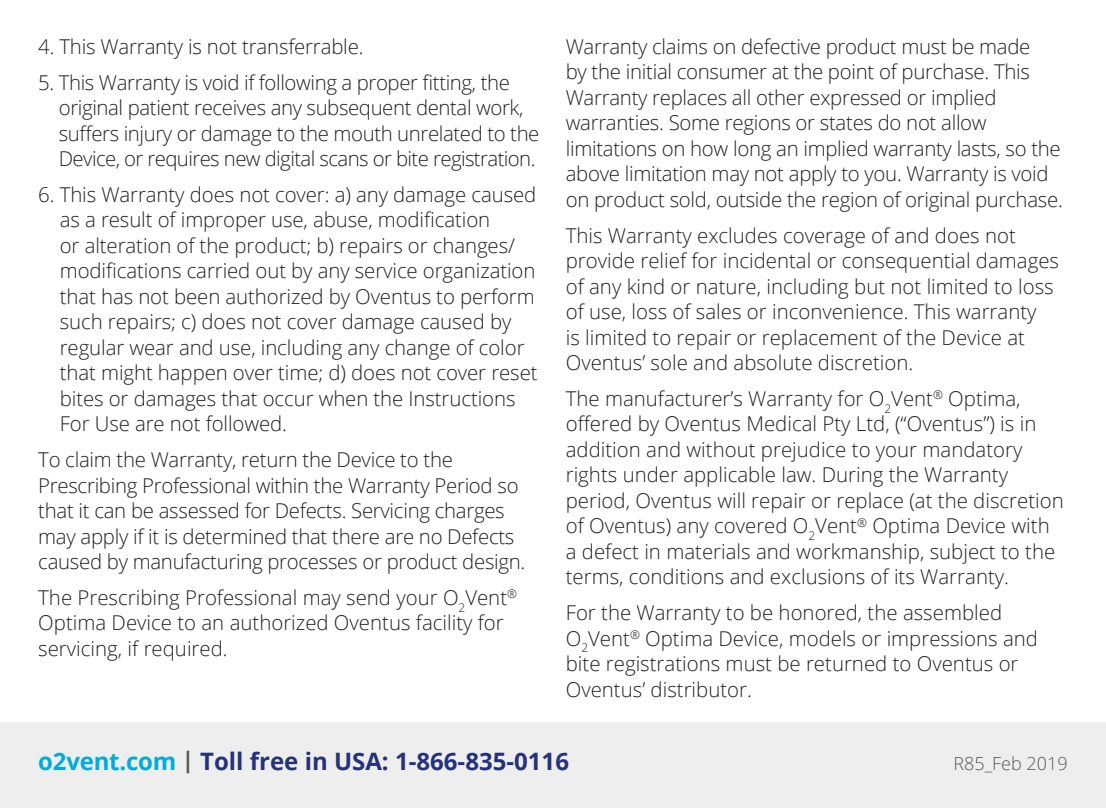
<style>
.page{position:relative;width:1106px;height:808px;background:#fff}
.page>*{position:absolute;margin:0;border:0;box-sizing:border-box;transform-origin:0 0}
.t1{font:700 24px "Open Sans";color:#253279}
.t2{font:300 20.4px/25.5px "Open Sans";letter-spacing:-.005em;color:#231f20}
.t3{font:300 18px "Open Sans";color:#57585a}
.s1{color:#00add8}
.s2{font-size:22.5px;color:#57585a}
</style>
<div class="page">
<div style="left:0;top:723px;width:1106px;height:85px;background:#eeeeef"></div>
<p class="t2" style="left:38px;top:33px;width:327px">4. This Warranty is not transferrable.</p>
<p class="t2" style="left:59px;top:69px;width:482px;text-indent:-21px">5. This Warranty is void if following a proper fitting, the original patient receives any subsequent dental work, suffers injury or damage to the mouth unrelated to the Device, or requires new digital scans or bite registration.</p>
<p class="t2" style="left:60px;top:181px;width:479px;text-indent:-21px">6. This Warranty does not cover: a) any damage caused as a result of improper use, abuse, modification<br>or alteration of the product; b) repairs or changes/ modifications carried out by any service organization that has not been authorized by Oventus to perform such repairs; c) does not cover damage caused by regular wear and use, including any change of color that might happen over time; d) does not cover reset bites or damages that occur when the Instructions For Use are not followed.</p>
<p class="t2" style="left:38px;top:446px;width:489px">To claim the Warranty, return the Device to the Prescribing Professional within the Warranty Period so that it can be assessed for Defects. Servicing charges may apply if it is determined that there are no Defects caused by manufacturing processes or product design.</p>
<p class="t2" style="left:38px;top:584px;width:480px">The Prescribing Professional may send your O<sub>2</sub>Vent<sup>®<br></sup>Optima Device to an authorized Oventus facility for servicing, if required.</p>
<p class="t2" style="left:566px;top:33px;width:498px">Warranty claims on defective product must be made<br>by the initial consumer at the point of purchase. This Warranty replaces all other expressed or implied warranties. Some regions or states do not allow limitations on how long an implied warranty lasts, so the above limitation may not apply to you. Warranty is void on product sold, outside the region of original purchase.</p>
<p class="t2" style="left:566px;top:222px;width:495px">This Warranty excludes coverage of and does not provide relief for incidental or consequential damages of any kind or nature, including but not limited to loss of use, loss of sales or inconvenience. This warranty<br>is limited to repair or replacement of the Device at Oventus’ sole and absolute discretion.</p>
<p class="t2" style="left:566px;top:385px;width:499px">The manufacturer’s Warranty for O<sub>2</sub>Vent<sup>®</sup> Optima, offered by Oventus Medical Pty Ltd, (“Oventus”) is in addition and without prejudice to your mandatory rights under applicable law. During the Warranty period, Oventus will repair or replace (at the discretion of Oventus) any covered O<sub>2</sub>Vent<sup>®</sup> Optima Device with a defect in materials and workmanship, subject to the terms, conditions and exclusions of its Warranty.</p>
<p class="t2" style="left:566px;top:599px;width:474px">For the Warranty to be honored, the assembled O<sub>2</sub>Vent<sup>®</sup> Optima Device, models or impressions and bite registrations must be returned to Oventus or Oventus’ distributor.</p>
<p class="t1" style="left:38px;top:744px;width:532px"><span class="s1">o2vent.com</span> <span class="s2">|</span> Toll free in USA: 1-866-835-0116</p>
<p class="t3" style="left:953px;top:751px;width:116px">R85_Feb 2019</p>
</div>
